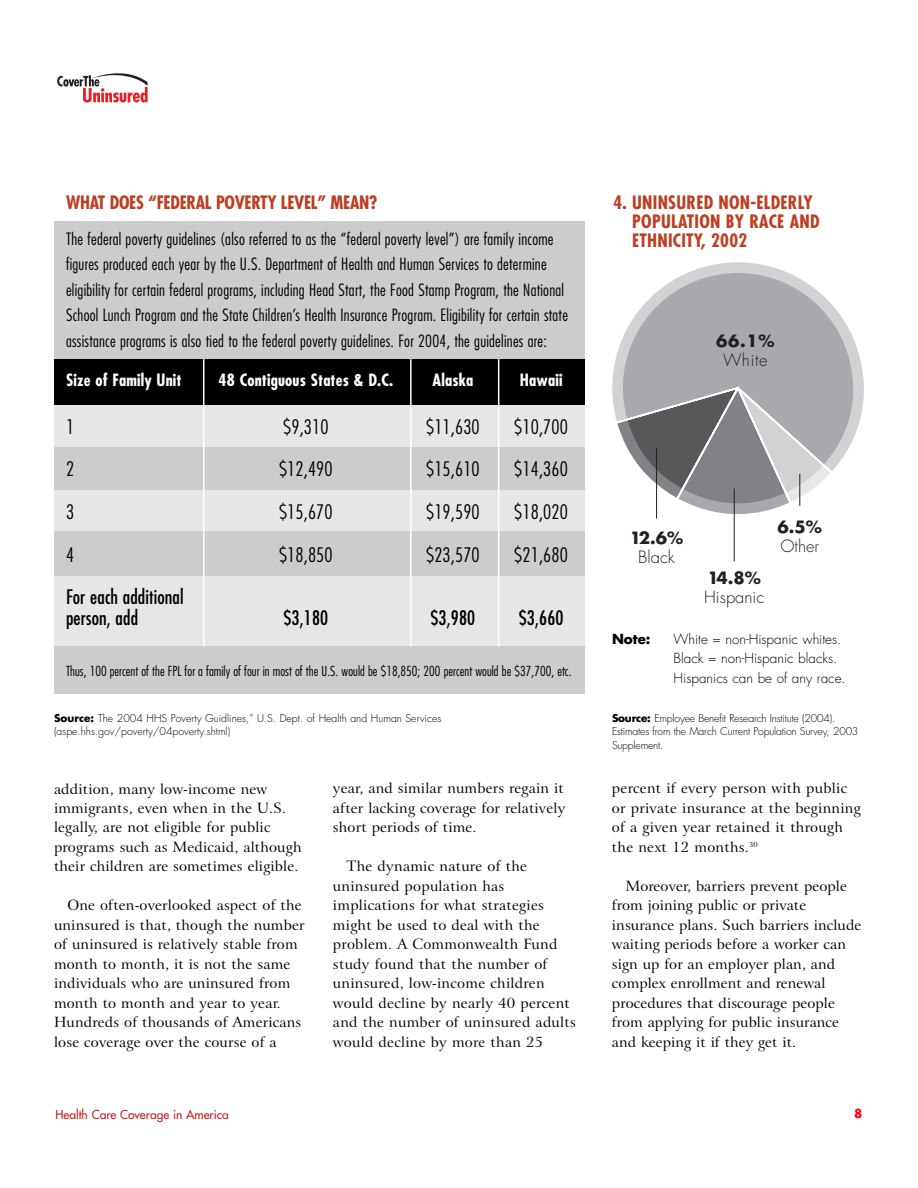
<style>
.page{position:relative;width:918px;height:1188px;background:#fff}
.page>*{position:absolute;margin:0;border:0;box-sizing:border-box;transform-origin:0 0}
.t1{font:300 condensed 19.5px "Futura";letter-spacing:.01em;color:#000}
.t2{font:condensed 19.5px/21px "Futura";letter-spacing:.01em;color:#000}
.t3{font:700 condensed 18px/19.5px "Futura";letter-spacing:.015em;color:#be3e21}
.t4{font:700 condensed 18px "Futura";letter-spacing:-.015em;color:#be3e21}
.t5{font:300 condensed 16.5px/25.5px "Futura";letter-spacing:.015em;color:#000}
.t6{font:700 condensed 16.5px "Futura";letter-spacing:.01em;color:#fff}
.t7{font:300 16.5px "Futura";color:#231f20}
.t8{font:700 16.5px "Futura";color:#231f20}
.t9{font:14.25px/19.5px "Arrus BT";letter-spacing:.01em;color:#000}
.t10{font:300 condensed 13.5px "Futura";letter-spacing:.005em;color:#000}
.t11{font:300 13.5px/19.5px "Futura";color:#000}
.t12{font:700 13.5px "Futura";color:#000}
.t13{font:12px "Futura";color:#c21f1d}
.t14{font:700 12px "Futura";color:#ff000f}
.t15{font:300 10.5px/13.5px "Futura";letter-spacing:-.02em;color:#000}
.t16{font:300 10.5px/13.5px "Futura";color:#000}
.s1{font-weight:700}
</style>
<div class="page">
<svg style="left:57px;top:73px;width:91px;height:30px"></svg>
<div style="left:54px;top:198px;width:531px;height:496px;background:#ccc"></div>
<div style="left:54px;top:193px;width:531px;height:27px;background:#fff"></div>
<div style="left:54px;top:402px;width:531px;height:44px;background:#e6e6e6"></div>
<div style="left:54px;top:490px;width:531px;height:41px;background:#e6e6e6"></div>
<div style="left:54px;top:577px;width:531px;height:69px;background:#e6e6e6"></div>
<div style="left:54px;top:359px;width:531px;height:46px;background:#000"></div>
<hr style="left:410px;top:359px;width:2px;height:287px;background:#fff">
<hr style="left:203px;top:359px;width:1px;height:287px;background:#fff">
<svg style="left:612px;top:262px;width:252px;height:258px"></svg>
<hr style="left:799px;top:474px;width:1px;height:32px;background:#231f20">
<hr style="left:734px;top:489px;width:1px;height:72px;background:#231f20">
<hr style="left:656px;top:448px;width:1px;height:71px;background:#231f20">
<hr style="left:498px;top:359px;width:1px;height:287px;background:#fff">
<p class="t4" style="left:66px;top:194px;width:313px">WHAT DOES “FEDERAL POVERTY LEVEL” MEAN?</p>
<p class="t5" style="left:66px;top:227px;width:504px">The federal poverty guidelines (also referred to as the “federal poverty level”) are family income figures produced each year by the U.S. Department of Health and Human Services to determine eligibility for certain federal programs, including Head Start, the Food Stamp Program, the National School Lunch Program and the State Children’s Health Insurance Program. Eligibility for certain state assistance programs is also tied to the federal poverty guidelines. For 2004, the guidelines are:</p>
<p class="t6" style="left:66px;top:373px;width:117px">Size of Family Unit</p>
<p class="t6" style="left:219px;top:373px;width:176px">48 Contiguous States &amp; D.C.</p>
<p class="t6" style="left:433px;top:373px;width:42px">Alaska</p>
<p class="t6" style="left:520px;top:373px;width:44px">Hawaii</p>
<h1 class="t1" style="left:66px;top:418px;width:10px">1</h1>
<h1 class="t1" style="left:283px;top:418px;width:47px">$9,310</h1>
<h1 class="t1" style="left:426px;top:418px;width:55px">$11,630</h1>
<h1 class="t1" style="left:514px;top:418px;width:55px">$10,700</h1>
<h1 class="t1" style="left:66px;top:461px;width:10px">2</h1>
<h1 class="t1" style="left:279px;top:461px;width:55px">$12,490</h1>
<h1 class="t1" style="left:426px;top:461px;width:55px">$15,610</h1>
<h1 class="t1" style="left:514px;top:461px;width:55px">$14,360</h1>
<h1 class="t1" style="left:66px;top:503px;width:10px">3</h1>
<h1 class="t1" style="left:279px;top:503px;width:55px">$15,670</h1>
<h1 class="t1" style="left:426px;top:503px;width:55px">$19,590</h1>
<h1 class="t1" style="left:514px;top:503px;width:55px">$18,020</h1>
<h1 class="t1" style="left:66px;top:546px;width:10px">4</h1>
<h1 class="t1" style="left:279px;top:546px;width:55px">$18,850</h1>
<h1 class="t1" style="left:426px;top:546px;width:55px">$23,570</h1>
<h1 class="t1" style="left:514px;top:546px;width:55px">$21,680</h1>
<h1 class="t2" style="left:66px;top:588px;width:119px">For each additional person, add</h1>
<h1 class="t2" style="left:283px;top:609px;width:46px">$3,180</h1>
<h1 class="t2" style="left:430px;top:609px;width:46px">$3,980</h1>
<h1 class="t2" style="left:519px;top:609px;width:46px">$3,660</h1>
<p class="t10" style="left:66px;top:665px;width:507px">Thus, 100 percent of the FPL for a family of four in most of the U.S. would be $18,850; 200 percent would be $37,700, etc.</p>
<p class="t16" style="left:54px;top:712px;width:389px"><span class="s1">Source:</span> The 2004 HHS Poverty Guidlines,” U.S. Dept. of Health and Human Services (aspe.hhs.gov/poverty/04poverty.shtml)</p>
<p class="t9" style="left:54px;top:781px;width:249px">addition, many low-income new immigrants, even when in the U.S. legally, are not eligible for public programs such as Medicaid, although their children are sometimes eligible.</p>
<p class="t9" style="left:54px;top:898px;width:252px;text-indent:14px">One often-overlooked aspect of the uninsured is that, though the number of uninsured is relatively stable from month to month, it is not the same individuals who are uninsured from month to month and year to year.<br>Hundreds of thousands of Americans lose coverage over the course of a</p>
<p class="t9" style="left:333px;top:781px;width:234px;text-align:justify">year, and similar numbers regain it after lacking coverage for relatively short periods of time.</p>
<p class="t9" style="left:333px;top:859px;width:245px;text-indent:14px">The dynamic nature of the uninsured population has implications for what strategies might be used to deal with the problem. A Commonwealth Fund study found that the number of uninsured, low-income children would decline by nearly 40 percent and the number of uninsured adults would decline by more than 25</p>
<p class="t3" style="left:632px;top:194px;width:189px;text-indent:-19px">4. UNINSURED NON-ELDERLY<br>POPULATION BY RACE AND<br>ETHNICITY, 2002</p>
<p class="t8" style="left:716px;top:333px;width:60px">66.1%</p>
<p class="t7" style="left:723px;top:353px;width:46px">White</p>
<p class="t8" style="left:630px;top:530px;width:55px">12.6%</p>
<p class="t7" style="left:638px;top:550px;width:38px">Black</p>
<p class="t8" style="left:708px;top:570px;width:55px">14.8%</p>
<p class="t7" style="left:704px;top:590px;width:62px">Hispanic</p>
<p class="t8" style="left:778px;top:519px;width:46px">6.5%</p>
<p class="t7" style="left:780px;top:539px;width:40px">Other</p>
<p class="t12" style="left:612px;top:633px;width:40px">Note:</p>
<p class="t11" style="left:674px;top:630px;width:174px">White = non-Hispanic whites.<br>Black = non-Hispanic blacks.<br>Hispanics can be of any race.</p>
<p class="t15" style="left:612px;top:712px;width:248px"><span class="s1">Source:</span> Employee Benefit Research Institute (2004).<br>Estimates from the March Current Population Survey, 2003<br>Supplement.</p>
<p class="t9" style="left:612px;top:781px;width:250px">percent if every person with public or private insurance at the beginning of a given year retained it through the next 12 months.<sup>30</sup></p>
<p class="t9" style="left:612px;top:878px;width:251px;text-indent:14px">Moreover, barriers prevent people from joining public or private insurance plans. Such barriers include waiting periods before a worker can sign up for an employer plan, and complex enrollment and renewal procedures that discourage people from applying for public insurance and keeping it if they get it.</p>
<p class="t13" style="left:56px;top:1108px;width:175px">Health Care Coverage in America</p>
<p class="t14" style="left:854px;top:1108px;width:10px">8</p>
</div>
